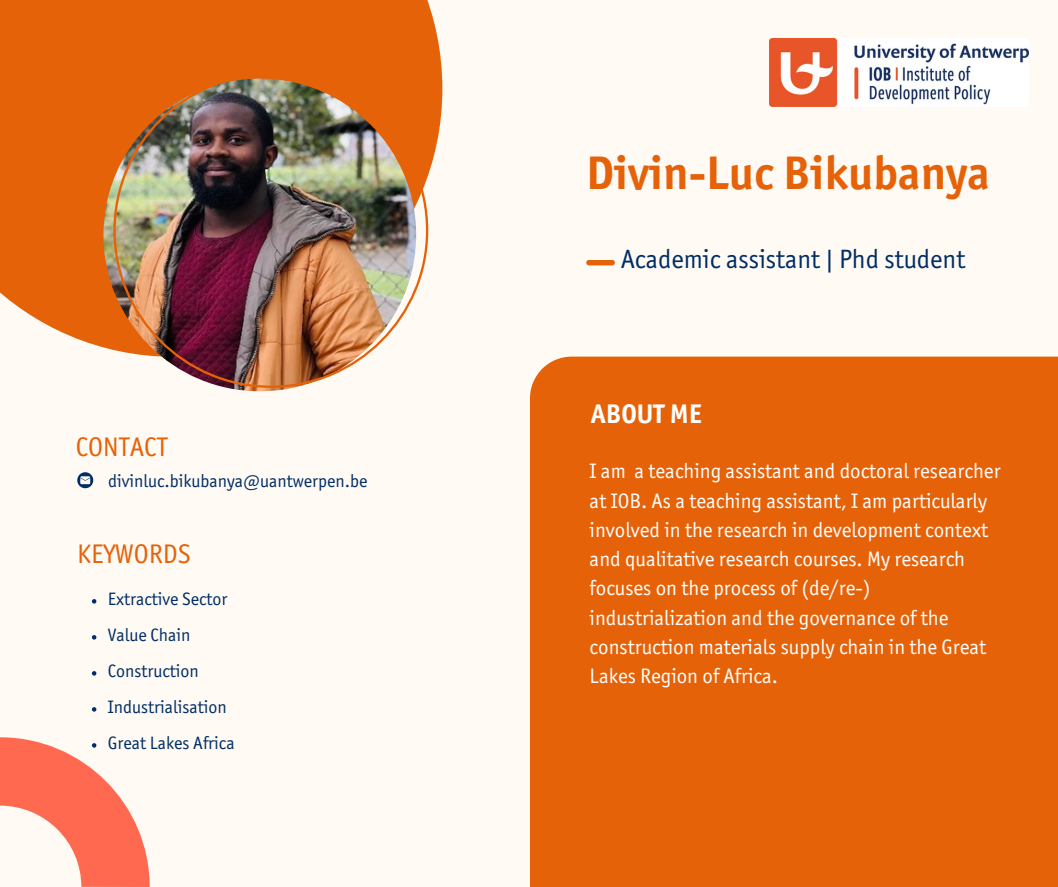
<style>
.page{position:relative;width:1058px;height:887px;background:#fff}
.page>*{position:absolute;margin:0;border:0;box-sizing:border-box;transform-origin:0 0}
.t1{font:700 47.25px "Officina Sans ITC Std";color:#e66208}
.t2{font:27px "Officina Sans ITC Std";color:#e66208}
.t3{font:700 27px "Officina Sans ITC Std";color:#fff}
.t4{font:26.55px "Officina Sans ITC Std";color:#002e65}
.t5{font:21px/29.2px "Officina Sans ITC Std";color:#fff}
.t6{font:18px/36px "Officina Sans ITC Std";color:#002e65}
</style>
<div class="page">
<div style="left:0;top:0;width:1058px;height:886px;background:#fffaf4"></div>
<div style="left:530px;top:356px;width:528px;height:530px;background:#e66208"></div>
<svg style="left:77px;top:472px;width:16px;height:16px"></svg>
<img style="left:769px;top:39px;width:260px;height:67px">
<svg style="left:586px;top:260px;width:29px;height:5px"></svg>
<div style="left:0;top:0;width:442px;height:357px;background:#e66208"></div>
<img style="left:113px;top:78px;width:315px;height:310px">
<svg style="left:92px;top:599px;width:4px;height:4px"></svg>
<svg style="left:92px;top:635px;width:4px;height:4px"></svg>
<svg style="left:92px;top:671px;width:4px;height:4px"></svg>
<svg style="left:92px;top:707px;width:4px;height:4px"></svg>
<svg style="left:0;top:737px;width:150px;height:149px"></svg>
<p class="t2" style="left:76px;top:436px;width:93px">CONTACT</p>
<p class="t6" style="left:108px;top:464px;width:261px">divinluc.bikubanya@uantwerpen.be</p>
<p class="t2" style="left:77px;top:543px;width:115px">KEYWORDS</p>
<p class="t6" style="left:108px;top:582px;width:128px">Extractive Sector<br>Value Chain<br>Construction<br>Industrialisation<br>Great Lakes Africa</p>
<h1 class="t1" style="left:586px;top:154px;width:405px">Divin-Luc Bikubanya</h1>
<p class="t4" style="left:620px;top:249px;width:346px">Academic assistant | Phd student</p>
<p class="t3" style="left:591px;top:403px;width:113px">ABOUT ME</p>
<p class="t5" style="left:589px;top:458px;width:412px">I am a teaching assistant and doctoral researcher at IOB. As a teaching assistant, I am particularly involved in the research in development context and qualitative research courses. My research focuses on the process of (de/re-) industrialization and the governance of the construction materials supply chain in the Great Lakes Region of Africa.</p>
</div>
